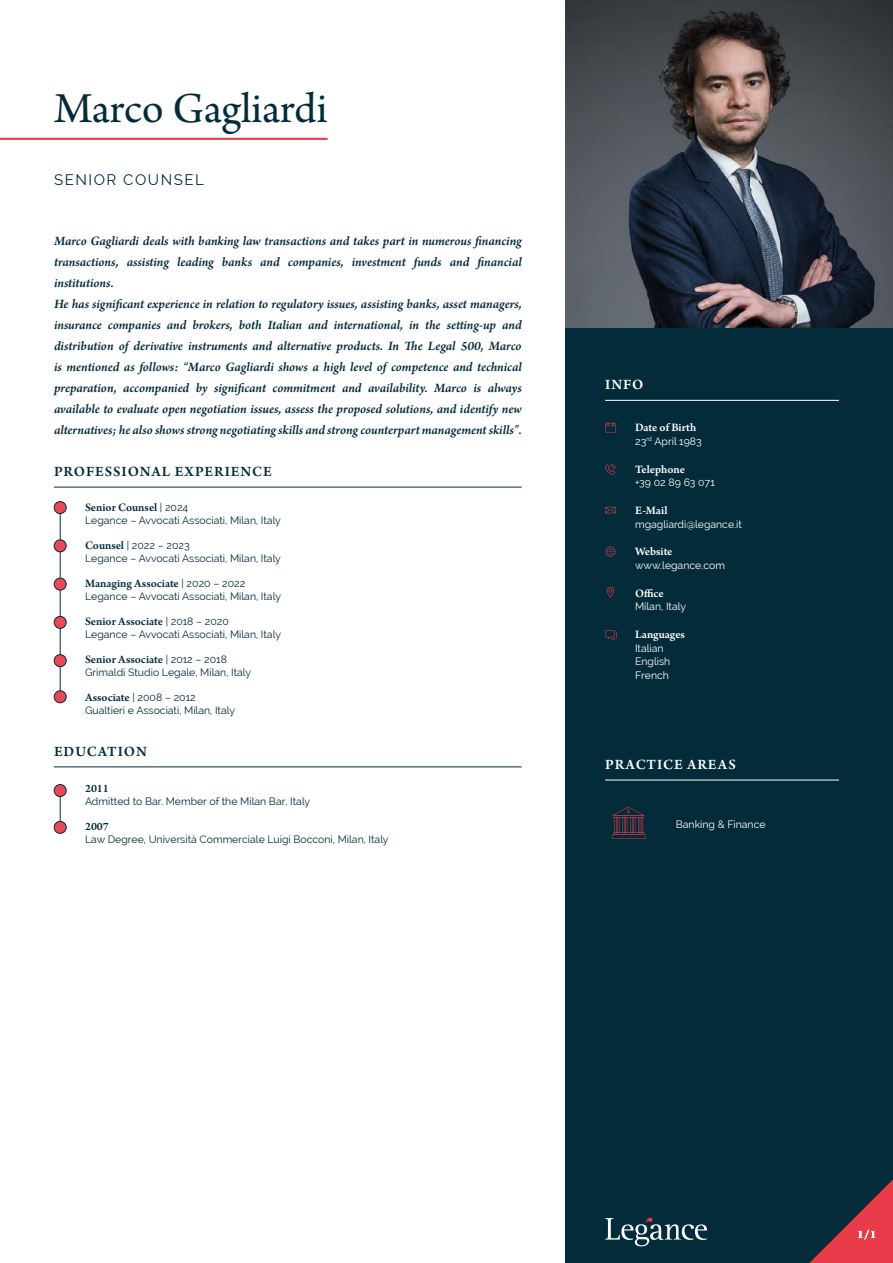
<style>
.page{position:relative;width:893px;height:1263px;background:#fff}
.page>*{position:absolute;margin:0;border:0;box-sizing:border-box;transform-origin:0 0}
.t1{font:45px "Arno Pro";letter-spacing:-.005em;color:#042b3a}
.t2{font:600 15px "Arno Pro";letter-spacing:.06em;color:#042b3a}
.t3{font:600 15px "Arno Pro";letter-spacing:.06em;color:#fff}
.t4{font:15px "Raleway";letter-spacing:.1em;color:#042b3a}
.t5{font:italic 600 13.5px/21px "Arno Pro";letter-spacing:-.005em;color:#042b3a}
.t6{font:600 12px "Arno Pro";color:#042b3a}
.t7{font:600 12px "Arno Pro";letter-spacing:-.005em;color:#fff}
.t8{font:10.5px/12.6px "Raleway";color:#042b3a}
.t9{font:10.5px/13.5px "Raleway";color:#fff}
.s1{font-family:"Raleway";font-weight:400;font-size:10.5px}
.s2{font-family:"Arno Pro";font-weight:600;font-size:12px}
</style>
<div class="page">
<div style="left:566px;top:306px;width:327px;height:957px;background:#042b3a"></div>
<svg style="left:605px;top:1218px;width:102px;height:28px"></svg>
<svg style="left:809px;top:1179px;width:84px;height:84px"></svg>
<hr style="left:54px;top:487px;width:468px;height:1px;background:#042d3b">
<img style="left:566px;top:0;width:327px;height:327px">
<hr style="left:605px;top:400px;width:234px;height:1px;background:#fff">
<hr style="left:605px;top:780px;width:234px;height:1px;background:#fff">
<hr style="left:0;top:138px;width:328px;height:2px;background:#e83c4a">
<hr style="left:54px;top:767px;width:468px;height:1px;background:#042d3b">
<hr style="left:60px;top:790px;width:1px;height:37px;background:#042d3b">
<hr style="left:60px;top:510px;width:1px;height:187px;background:#042d3b">
<div style="left:54px;top:784px;width:12px;height:12px;background:#e94854;border-radius:50%"></div>
<div style="left:54px;top:784px;width:12px;height:13px;border:1px solid #042b3a;border-radius:50%"></div>
<div style="left:54px;top:821px;width:12px;height:12px;background:#e94854;border-radius:50%"></div>
<div style="left:54px;top:821px;width:12px;height:12px;border:1px solid #042b3a;border-radius:50%"></div>
<div style="left:54px;top:540px;width:12px;height:12px;background:#e94854;border-radius:50%"></div>
<div style="left:54px;top:540px;width:12px;height:12px;border:1px solid #042b3a;border-radius:50%"></div>
<div style="left:54px;top:578px;width:12px;height:12px;background:#e94854;border-radius:50%"></div>
<div style="left:54px;top:578px;width:12px;height:12px;border:1px solid #042b3a;border-radius:50%"></div>
<div style="left:54px;top:616px;width:12px;height:12px;background:#e94854;border-radius:50%"></div>
<div style="left:54px;top:616px;width:12px;height:12px;border:1px solid #042b3a;border-radius:50%"></div>
<div style="left:54px;top:655px;width:12px;height:12px;background:#e94854;border-radius:50%"></div>
<div style="left:54px;top:654px;width:12px;height:13px;border:1px solid #042b3a;border-radius:50%"></div>
<div style="left:54px;top:502px;width:12px;height:12px;background:#e94854;border-radius:50%"></div>
<div style="left:54px;top:501px;width:12px;height:13px;border:1px solid #042b3a;border-radius:50%"></div>
<svg style="left:612px;top:834px;width:34px;height:5px"></svg>
<hr style="left:612px;top:835px;width:33px;height:3px;background:#e83c4a">
<svg style="left:613px;top:807px;width:31px;height:28px"></svg>
<svg style="left:607px;top:587px;width:7px;height:10px"></svg>
<svg style="left:605px;top:507px;width:11px;height:6px"></svg>
<svg style="left:605px;top:464px;width:11px;height:11px"></svg>
<svg style="left:605px;top:546px;width:11px;height:11px"></svg>
<svg style="left:605px;top:422px;width:11px;height:10px"></svg>
<svg style="left:605px;top:630px;width:12px;height:10px"></svg>
<div style="left:54px;top:691px;width:12px;height:12px;background:#e94854;border-radius:50%"></div>
<div style="left:54px;top:691px;width:12px;height:12px;border:1px solid #042b3a;border-radius:50%"></div>
<h1 class="t1" style="left:54px;top:83px;width:275px">Marco Gagliardi</h1>
<p class="t4" style="left:54px;top:171px;width:151px">SENIOR COUNSEL</p>
<p class="t5" style="left:54px;top:231px;width:469px">Marco Gagliardi deals with banking law transactions and takes part in numerous financing transactions, assisting leading banks and companies, investment funds and financial institutions.<br>He has significant experience in relation to regulatory issues, assisting banks, asset managers, insurance companies and brokers, both Italian and international, in the setting-up and distribution of derivative instruments and alternative products. In The Legal 500, Marco is mentioned as follows: “Marco Gagliardi shows a high level of competence and technical preparation, accompanied by significant commitment and availability. Marco is always available to evaluate open negotiation issues, assess the proposed solutions, and identify new alternatives; he also shows strong negotiating skills and strong counterpart management skills”.</p>
<p class="t2" style="left:54px;top:463px;width:219px">PROFESSIONAL EXPERIENCE</p>
<p class="t6" style="left:85px;top:501px;width:105px">Senior Counsel <span class="s1">| 2024</span></p>
<p class="t8" style="left:85px;top:514px;width:197px">Legance – Avvocati Associati, Milan, Italy</p>
<p class="t8" style="left:85px;top:539px;width:197px"><span class="s2">Counsel</span> | 2022 – 2023<br>Legance – Avvocati Associati, Milan, Italy</p>
<p class="t6" style="left:85px;top:577px;width:162px">Managing Associate <span class="s1">| 2020 – 2022</span></p>
<p class="t8" style="left:85px;top:590px;width:197px">Legance – Avvocati Associati, Milan, Italy</p>
<p class="t6" style="left:85px;top:615px;width:145px">Senior Associate <span class="s1">| 2018 – 2020</span></p>
<p class="t8" style="left:85px;top:628px;width:197px">Legance – Avvocati Associati, Milan, Italy</p>
<p class="t6" style="left:85px;top:652px;width:144px">Senior Associate <span class="s1">| 2012 – 2018</span></p>
<p class="t8" style="left:85px;top:666px;width:168px">Grimaldi Studio Legale, Milan, Italy</p>
<p class="t8" style="left:85px;top:691px;width:152px"><span class="s2">Associate</span> | 2008 – 2012<br>Gualtieri e Associati, Milan, Italy</p>
<p class="t2" style="left:54px;top:743px;width:94px">EDUCATION</p>
<p class="t6" style="left:85px;top:782px;width:25px">2011</p>
<p class="t8" style="left:85px;top:795px;width:227px">Admitted to Bar. Member of the Milan Bar, Italy</p>
<p class="t6" style="left:85px;top:820px;width:25px">2007</p>
<p class="t8" style="left:85px;top:833px;width:305px">Law Degree, Università Commerciale Luigi Bocconi, Milan, Italy</p>
<p class="t3" style="left:605px;top:376px;width:40px">INFO</p>
<p class="t7" style="left:635px;top:421px;width:63px">Date of Birth</p>
<p class="t9" style="left:635px;top:434px;width:68px">23<sup>rd</sup> April 1983</p>
<p class="t7" style="left:635px;top:462px;width:51px">Telephone</p>
<p class="t9" style="left:635px;top:476px;width:81px">+39 02 89 63 071</p>
<p class="t7" style="left:635px;top:503px;width:34px">E-Mail</p>
<p class="t9" style="left:635px;top:517px;width:108px">mgagliardi@legance.it</p>
<p class="t7" style="left:635px;top:545px;width:39px">Website</p>
<p class="t9" style="left:635px;top:558px;width:91px">www.legance.com</p>
<p class="t7" style="left:635px;top:586px;width:30px">Office</p>
<p class="t9" style="left:635px;top:600px;width:52px">Milan, Italy</p>
<p class="t7" style="left:635px;top:628px;width:51px">Languages</p>
<p class="t9" style="left:635px;top:641px;width:37px">Italian<br>English<br>French</p>
<p class="t3" style="left:605px;top:756px;width:132px">PRACTICE AREAS</p>
<p class="t9" style="left:676px;top:817px;width:91px">Banking &amp; Finance</p>
<p class="t7" style="left:857px;top:1228px;width:20px">1/1</p>
</div>
